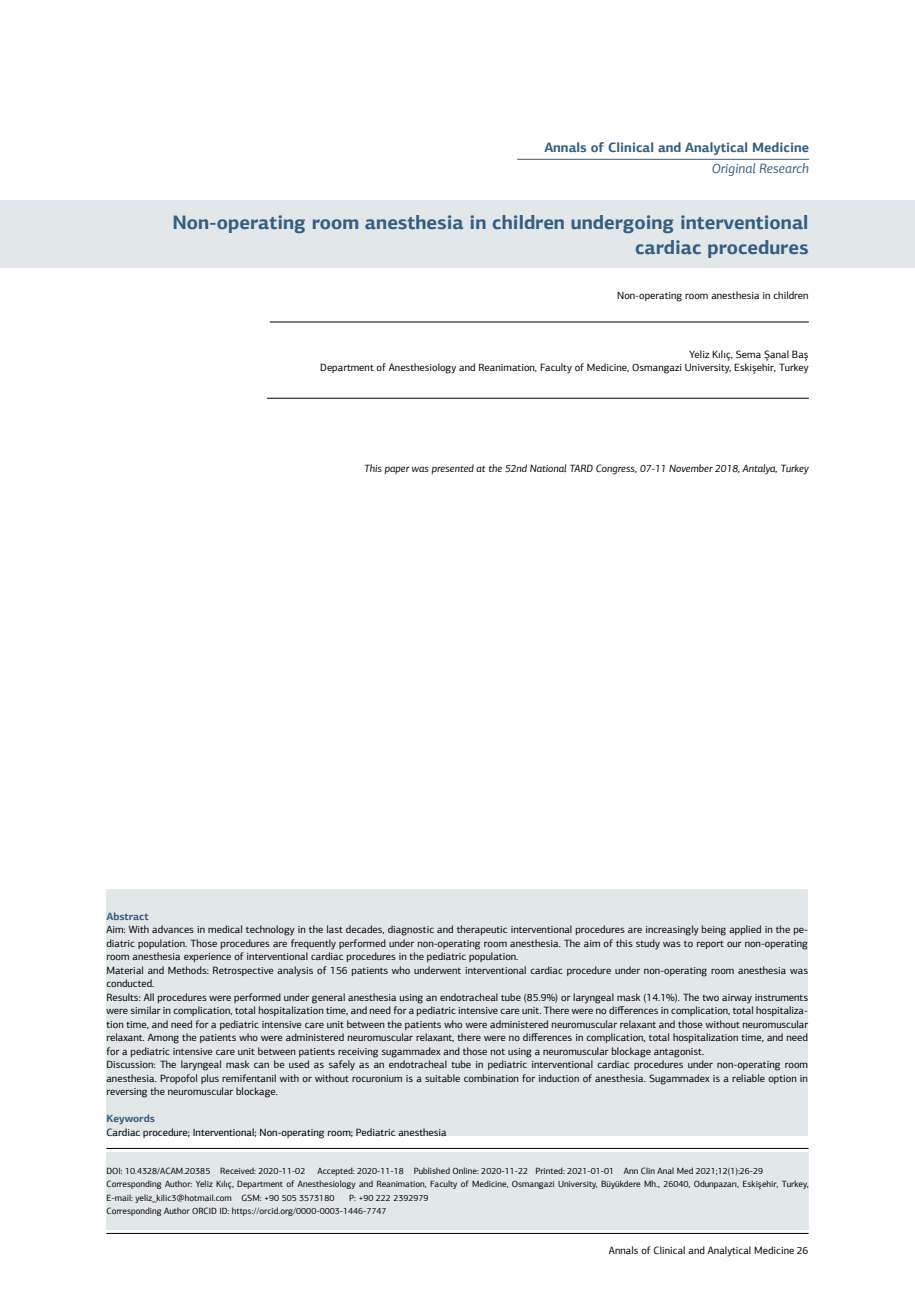
<style>
.page{position:relative;width:915px;height:1306px;background:#fff}
.page>*{position:absolute;margin:0;border:0;box-sizing:border-box;transform-origin:0 0}
.t1{font:700 19.5px/25.5px "PF Agora Sans Pro";color:#355e81;text-align:right}
.t2{font:700 13.5px "PF Agora Sans Pro";color:#355e81}
.t3{font:italic 13.5px "PF Agora Sans Pro";color:#355e81}
.t4{font:10.5px/13.5px "PF Agora Sans Pro";color:#000;text-align:right}
.t5{font:italic 10.5px "PF Agora Sans Pro";color:#000}
.t6{font:700 10.5px "PF Agora Sans Pro";color:#355e81}
.t7{font:9px/13.5px "PF Agora Sans Pro";color:#000}
</style>
<div class="page">
<hr style="left:106px;top:1233px;width:702px;height:1px;background:#000">
<div style="left:0;top:200px;width:914px;height:68px;background:#e2e7ea"></div>
<hr style="left:106px;top:1148px;width:702px;height:1px;background:#000">
<hr style="left:270px;top:322px;width:538px;height:1px;background:#000">
<hr style="left:267px;top:398px;width:541px;height:1px;background:#000">
<hr style="left:517px;top:159px;width:291px;height:1px;background:#355e81">
<div style="left:106px;top:1151px;width:702px;height:78px;background:#e2e7ea"></div>
<div style="left:106px;top:889px;width:701px;height:246px;background:#e2e7ea"></div>
<p class="t2" style="left:544px;top:139px;width:266px">Annals of Clinical and Analytical Medicine</p>
<p class="t3" style="left:711px;top:160px;width:99px">Original Research</p>
<h1 class="t1" style="left:172px;top:209px;width:637px">Non-operating room anesthesia in children undergoing interventional cardiac procedures</h1>
<p class="t4" style="left:617px;top:288px;width:193px">Non-operating room anesthesia in children</p>
<p class="t4" style="left:320px;top:347px;width:489px">Yeliz Kılıç, Sema Şanal Baş<br>Department of Anesthesiology and Reanimation, Faculty of Medicine, Osmangazi University, Eskişehir, Turkey</p>
<p class="t5" style="left:364px;top:462px;width:446px">This paper was presented at the 52nd National TARD Congress, 07-11 November 2018, Antalya, Turkey</p>
<p class="t6" style="left:106px;top:909px;width:44px">Abstract</p>
<p class="t4" style="left:106px;top:922px;width:703px;text-align:left">Aim: With advances in medical technology in the last decades, diagnostic and therapeutic interventional procedures are increasingly being applied in the pe&shy;diatric population. Those procedures are frequently performed under non-operating room anesthesia. The aim of this study was to report our non-operating room anesthesia experience of interventional cardiac procedures in the pediatric population.<br>Material and Methods: Retrospective analysis of 156 patients who underwent interventional cardiac procedure under non-operating room anesthesia was conducted.<br>Results: All procedures were performed under general anesthesia using an endotracheal tube (85.9%) or laryngeal mask (14.1%). The two airway instruments were similar in complication, total hospitalization time, and need for a pediatric intensive care unit. There were no differences in complication, total hospitaliza&shy;tion time, and need for a pediatric intensive care unit between the patients who were administered neuromuscular relaxant and those without neuromuscular relaxant. Among the patients who were administered neuromuscular relaxant, there were no differences in complication, total hospitalization time, and need for a pediatric intensive care unit between patients receiving sugammadex and those not using a neuromuscular blockage antagonist.<br>Discussion: The laryngeal mask can be used as safely as an endotracheal tube in pediatric interventional cardiac procedures under non-operating room anesthesia. Propofol plus remifentanil with or without rocuronium is a suitable combination for induction of anesthesia. Sugammadex is a reliable option in reversing the neuromuscular blockage.</p>
<p class="t6" style="left:106px;top:1112px;width:50px">Keywords</p>
<p class="t4" style="left:106px;top:1125px;width:342px">Cardiac procedure; Interventional; Non-operating room; Pediatric anesthesia</p>
<p class="t7" style="left:106px;top:1164px;width:703px;text-indent:211px">Accepted: 2020-11-18 Published Online: 2020-11-22 Printed: 2021-01-01 Ann Clin Anal Med 2021;12(1):26-29<br>Corresponding Author: Yeliz Kılıç, Department of Anesthesiology and Reanimation, Faculty of Medicine, Osmangazi University, Büyükdere Mh., 26040, Odunpazarı, Eskişehir, Turkey,<br>E-mail: yeliz_kilic3@hotmail.com GSM: +90 505 3573180</p>
<p class="t7" style="left:106px;top:1164px;width:200px">DOI: 10.4328/ACAM.20385 Received: 2020-11-02</p>
<p class="t7" style="left:106px;top:1191px;width:323px;text-indent:242px">P: +90 222 2392979<br>Corresponding Author ORCID ID: https://orcid.org/0000-0003-1446-7747</p>
<p class="t4" style="left:608px;top:1243px;width:201px">Annals of Clinical and Analytical Medicine 26</p>
</div>
